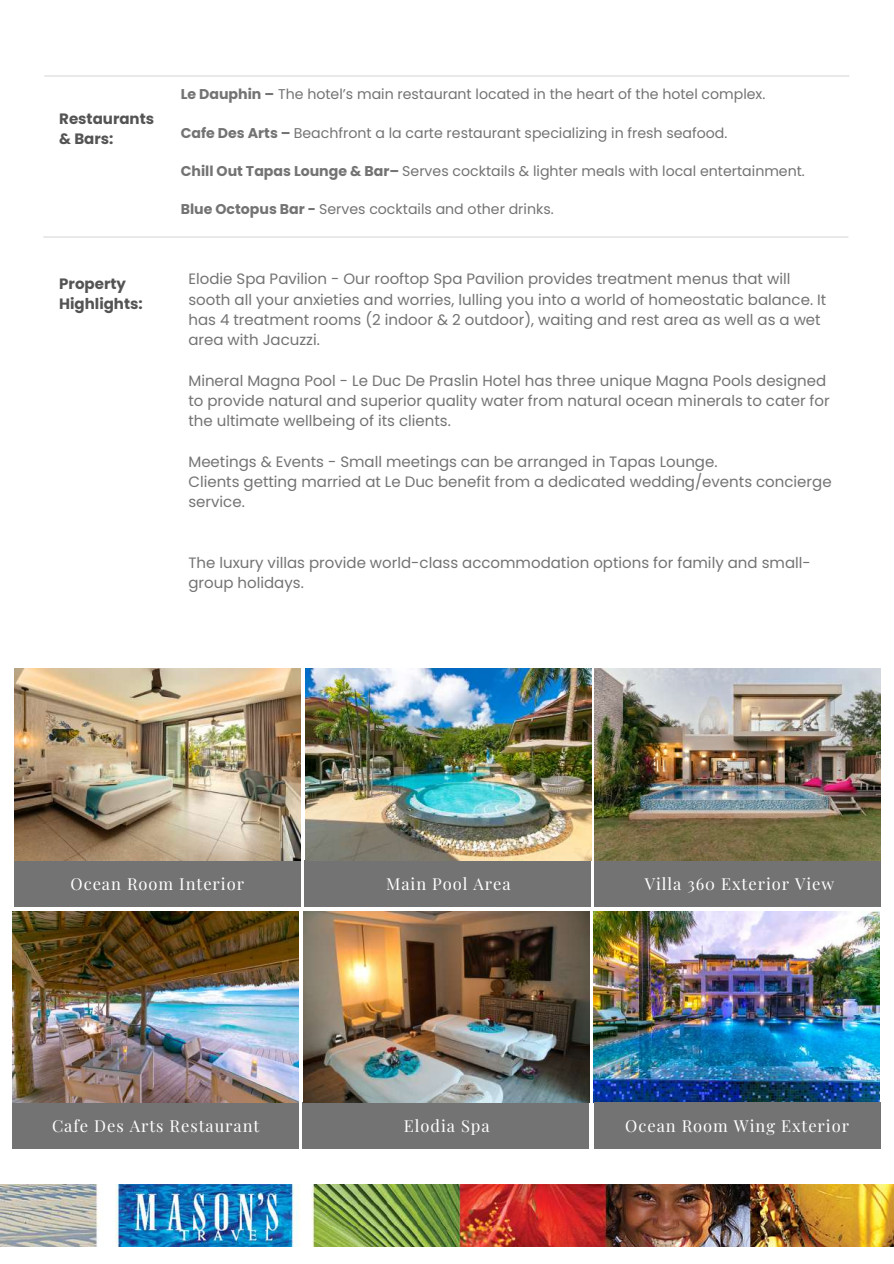
<style>
.page{position:relative;width:894px;height:1264px;background:#fff}
.page>*{position:absolute;margin:0;border:0;box-sizing:border-box;transform-origin:0 0}
.t1{font:16.5px "Playfair Display";letter-spacing:.055em;color:#fff}
.t2{font:15px/20.2px "Poppins";color:#737373}
.t3{font:700 15px/20.2px "Poppins";color:#545454}
.t4{font:14.1px "Poppins";color:#737373}
.s1{font-weight:700}
</style>
<div class="page">
<img style="left:0;top:1184px;width:893px;height:62px">
<div style="left:14px;top:859px;width:286px;height:47px;background:#737373"></div>
<hr style="left:44px;top:75px;width:805px;height:2px;background:#d9d9d9">
<div style="left:304px;top:859px;width:286px;height:47px;background:#737373"></div>
<div style="left:594px;top:859px;width:286px;height:47px;background:#737373"></div>
<img style="left:593px;top:911px;width:286px;height:191px">
<img style="left:305px;top:669px;width:286px;height:191px">
<img style="left:594px;top:669px;width:286px;height:191px">
<div style="left:12px;top:1102px;width:287px;height:46px;background:#737373"></div>
<div style="left:302px;top:1102px;width:287px;height:46px;background:#737373"></div>
<div style="left:593px;top:1102px;width:287px;height:46px;background:#737373"></div>
<img style="left:12px;top:911px;width:286px;height:191px">
<img style="left:303px;top:911px;width:286px;height:191px">
<img style="left:14px;top:669px;width:286px;height:191px">
<hr style="left:43px;top:236px;width:805px;height:1px;background:#d9d9d9">
<p class="t3" style="left:59px;top:108px;width:96px">Restaurants &amp; Bars:</p>
<p class="t4" style="left:181px;top:85px;width:586px"><span class="s1">Le Dauphin –</span> The hotel’s main restaurant located in the heart of the hotel complex.</p>
<p class="t4" style="left:181px;top:123px;width:548px"><span class="s1">Cafe Des Arts –</span> Beachfront a la carte restaurant specializing in fresh seafood.</p>
<p class="t4" style="left:181px;top:161px;width:625px"><span class="s1">Chill Out Tapas Lounge &amp; Bar–</span> Serves cocktails &amp; lighter meals with local entertainment.</p>
<p class="t4" style="left:181px;top:199px;width:374px"><span class="s1">Blue Octopus Bar -</span> Serves cocktails and other drinks.</p>
<p class="t3" style="left:59px;top:273px;width:85px">Property<br>Highlights:</p>
<p class="t2" style="left:188px;top:269px;width:639px">Elodie Spa Pavilion - Our rooftop Spa Pavilion provides treatment menus that will sooth all your anxieties and worries, lulling you into a world of homeostatic balance. It has 4 treatment rooms (2 indoor &amp; 2 outdoor), waiting and rest area as well as a wet area with Jacuzzi.</p>
<p class="t2" style="left:188px;top:370px;width:642px">Mineral Magna Pool - Le Duc De Praslin Hotel has three unique Magna Pools designed to provide natural and superior quality water from natural ocean minerals to cater for the ultimate wellbeing of its clients.</p>
<p class="t2" style="left:188px;top:451px;width:644px">Meetings &amp; Events - Small meetings can be arranged in Tapas Lounge.<br>Clients getting married at Le Duc benefit from a dedicated wedding/events concierge service.</p>
<p class="t2" style="left:188px;top:552px;width:623px">The luxury villas provide world-class accommodation options for family and small&shy;group holidays.</p>
<p class="t1" style="left:71px;top:872px;width:175px">Ocean Room Interior</p>
<p class="t1" style="left:386px;top:872px;width:126px">Main Pool Area</p>
<p class="t1" style="left:644px;top:872px;width:191px">Villa 360 Exterior View</p>
<p class="t1" style="left:52px;top:1114px;width:209px">Cafe Des Arts Restaurant</p>
<p class="t1" style="left:404px;top:1114px;width:87px">Elodia Spa</p>
<p class="t1" style="left:625px;top:1114px;width:225px">Ocean Room Wing Exterior</p>
</div>
